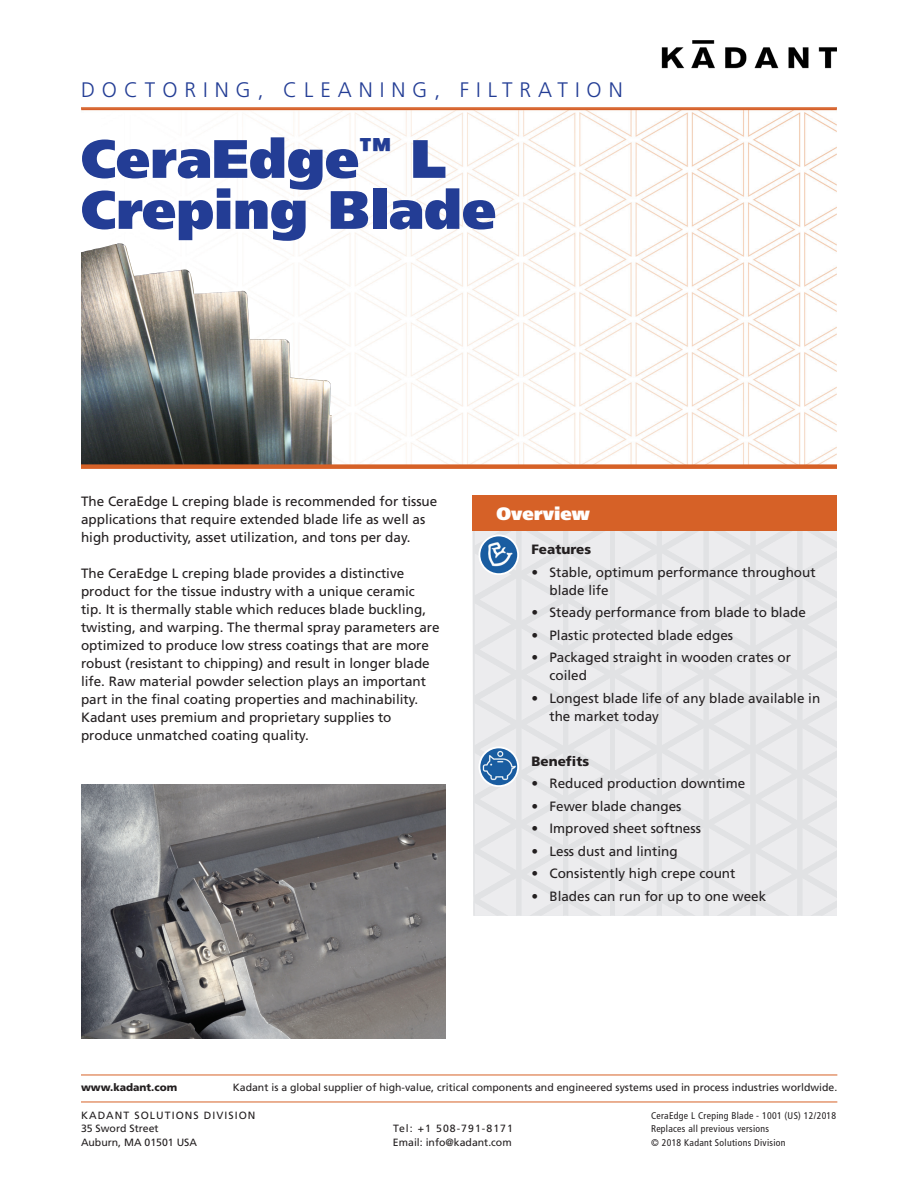
<style>
.page{position:relative;width:918px;height:1188px;background:#fff}
.page>*{position:absolute;margin:0;border:0;box-sizing:border-box;transform-origin:0 0}
.KADANT_BROCHURE_TITL{font:900 54px "Frutiger LT";color:#233d95}
.KADANT_BROCHURE_UNIT{font:300 21px "Frutiger LT";letter-spacing:.33em;color:#233d95}
.KADANT_BROCHURE_HEAD{font:900 18px "Frutiger LT";color:#fff}
.KADANT_BROCHURE_BODY{font:13.5px/18px "Frutiger";color:#231f20}
.KADANT_BROCHURE_BULL{font:13.5px/18px "Frutiger LT";color:#231f20}
.KADANT_BROCHURE_BULL-2{font:900 13.5px "Frutiger";color:#231f20}
.KADANT_BROCHURE_BOIL{font:10.5px "Frutiger LT";color:#231f20}
.KADANT_BROCHURE_BOIL-2{font:10.5px "Frutiger LT Std";letter-spacing:.1em;color:#231f20}
.KADANT_BROCHURE_BOIL-3{font:10.5px "Frutiger LT Std";color:#231f20}
.KADANT_BROCHURE_BOIL-4{font:900 10.5px "Frutiger LT";color:#231f20}
.KADANT_BROCHURE_BOIL-5{font:condensed 9.75px "Frutiger LT";letter-spacing:.03em;color:#231f20}
.s1{font-family:"Frutiger LT"}
</style>
<div class="page">
<img style="left:81px;top:47px;width:756px;height:417px">
<img style="left:662px;top:40px;width:175px;height:28px">
<hr style="left:81px;top:107px;width:756px;height:2px;background:#d66127">
<div style="left:472px;top:495px;width:365px;height:36px;background:#d66127"></div>
<svg style="left:474px;top:531px;width:363px;height:385px;background:#e8e8ea"></svg>
<img style="left:479px;top:535px;width:39px;height:39px;border-radius:19px">
<div style="left:479px;top:535px;width:40px;height:40px;border:2px solid #fff;border-radius:50%"></div>
<img style="left:479px;top:747px;width:39px;height:39px;border-radius:19px">
<div style="left:479px;top:746px;width:40px;height:41px;border:2px solid #fff;border-radius:50%"></div>
<img style="left:81px;top:243px;width:251px;height:221px">
<hr style="left:81px;top:1075px;width:756px;height:1px;background:#d66127">
<hr style="left:81px;top:1102px;width:756px;height:1px;background:#d66127">
<img style="left:81px;top:785px;width:365px;height:254px">
<div style="left:81px;top:464px;width:756px;height:5px;background:#d66127"></div>
<p class="KADANT_BROCHURE_UNIT" style="left:81px;top:78px;width:543px">DOCTORING, CLEANING, FILTRATION</p>
<p class="KADANT_BROCHURE_TITL" style="left:81px;top:126px;width:367px">CeraEdge<sup>™</sup> L</p>
<p class="KADANT_BROCHURE_TITL" style="left:81px;top:177px;width:417px">Creping Blade</p>
<p class="KADANT_BROCHURE_BODY" style="left:81px;top:492px;width:358px">The CeraEdge L creping blade is recommended for tissue applications that require extended blade life as well as high productivity, asset utilization, and tons per day.</p>
<p class="KADANT_BROCHURE_BODY" style="left:81px;top:564px;width:360px">The CeraEdge L creping blade provides a distinctive product for the tissue industry with a unique ceramic<br>tip. It is thermally stable which reduces blade buckling, twisting, and warping. The thermal spray parameters are optimized to produce low stress coatings that are more robust (resistant to chipping) and result in longer blade life. Raw material powder selection plays an important part in the final coating properties and machinability.<br>Kadant uses premium and proprietary supplies to produce unmatched coating quality.</p>
<p class="KADANT_BROCHURE_HEAD" style="left:496px;top:503px;width:95px">Overview</p>
<p class="KADANT_BROCHURE_BULL-2" style="left:531px;top:541px;width:61px">Features</p>
<p class="KADANT_BROCHURE_BULL" style="left:549px;top:563px;width:268px;text-indent:-18px">• Stable, optimum performance throughout blade life</p>
<p class="KADANT_BROCHURE_BULL" style="left:531px;top:603px;width:276px">• Steady performance from blade to blade</p>
<p class="KADANT_BROCHURE_BULL" style="left:531px;top:626px;width:203px">• Plastic protected blade edges</p>
<p class="KADANT_BROCHURE_BULL" style="left:549px;top:648px;width:243px;text-indent:-18px">• Packaged straight in wooden crates or coiled</p>
<p class="KADANT_BROCHURE_BULL" style="left:549px;top:689px;width:272px;text-indent:-18px">• Longest blade life of any blade available in the market today</p>
<p class="KADANT_BROCHURE_BULL-2" style="left:531px;top:753px;width:59px">Benefits</p>
<p class="KADANT_BROCHURE_BULL" style="left:531px;top:775px;width:215px">• Reduced production downtime</p>
<p class="KADANT_BROCHURE_BULL" style="left:531px;top:797px;width:152px">• Fewer blade changes</p>
<p class="KADANT_BROCHURE_BULL" style="left:531px;top:820px;width:171px">• Improved sheet softness</p>
<p class="KADANT_BROCHURE_BULL" style="left:531px;top:842px;width:148px">• Less dust and linting</p>
<p class="KADANT_BROCHURE_BULL" style="left:531px;top:865px;width:206px">• Consistently high crepe count</p>
<p class="KADANT_BROCHURE_BULL" style="left:531px;top:887px;width:236px">• Blades can run for up to one week</p>
<p class="KADANT_BROCHURE_BOIL-4" style="left:81px;top:1081px;width:98px">www.kadant.com</p>
<p class="KADANT_BROCHURE_BOIL" style="left:233px;top:1082px;width:606px">Kadant is a global supplier of high-value, critical components and engineered systems used in process industries worldwide.</p>
<p class="KADANT_BROCHURE_BOIL-2" style="left:81px;top:1109px;width:176px">KADANT SOLUTIONS DIVISION</p>
<p class="KADANT_BROCHURE_BOIL-5" style="left:651px;top:1110px;width:187px">CeraEdge L Creping Blade - 1001 (US) 12/2018</p>
<p class="KADANT_BROCHURE_BOIL-3" style="left:81px;top:1123px;width:79px">35 Sword Street</p>
<p class="KADANT_BROCHURE_BOIL-2" style="left:393px;top:1123px;width:122px">Tel: +1 508-791-8171</p>
<p class="KADANT_BROCHURE_BOIL-5" style="left:651px;top:1123px;width:120px">Replaces all previous versions</p>
<p class="KADANT_BROCHURE_BOIL-3" style="left:81px;top:1136px;width:118px">Auburn, MA 01501 US<span class="s1">A</span></p>
<p class="KADANT_BROCHURE_BOIL" style="left:393px;top:1136px;width:120px">Email: info@kadant.com</p>
<p class="KADANT_BROCHURE_BOIL-5" style="left:651px;top:1137px;width:136px">© 2018 Kadant Solutions Division</p>
</div>
